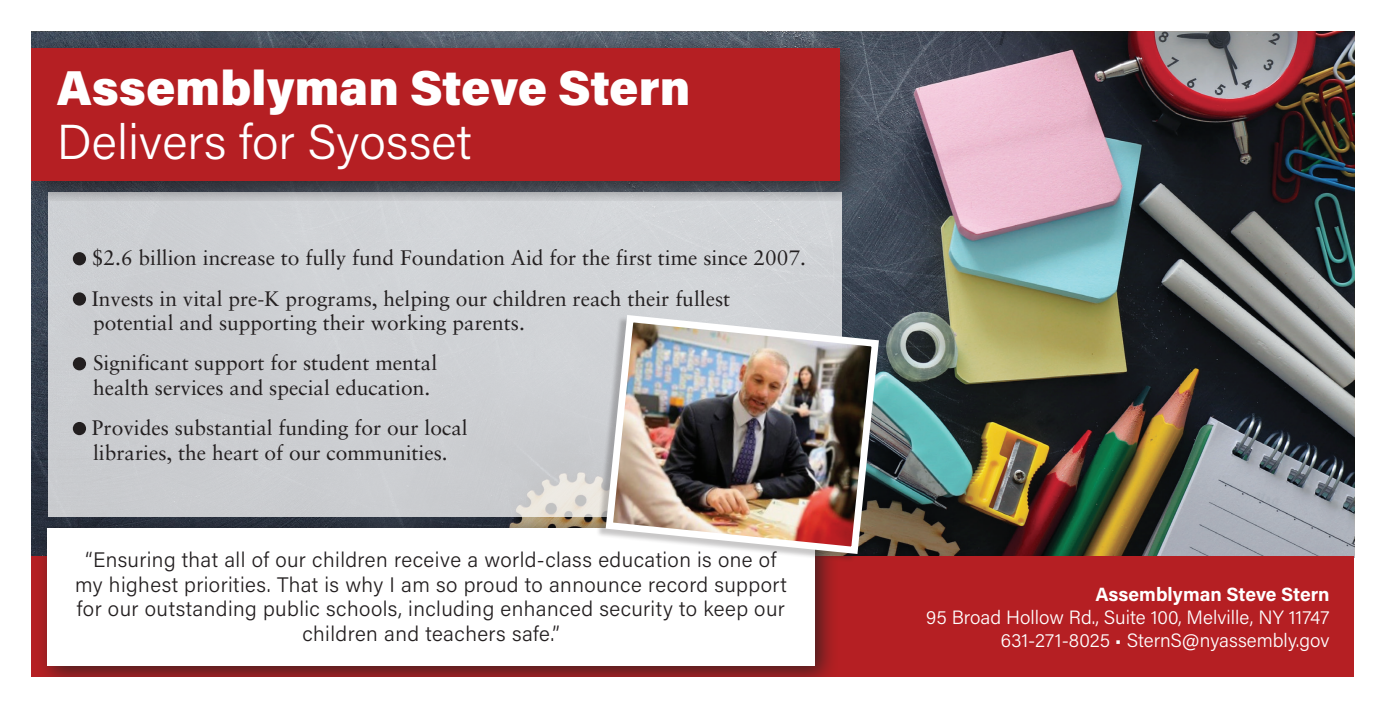
<style>
.page{position:relative;width:1386px;height:709px;background:#fff}
.page>*{position:absolute;margin:0;border:0;box-sizing:border-box;transform-origin:0 0}
.t1{font:900 49px "Acumin Pro";color:#fff}
.t2{font:300 49px "Acumin Pro";color:#fff}
.t3{font:21px/40.2px "Sabon LT Pro";color:#231f20}
.t4{font:300 21px/24.5px "Acumin Pro";letter-spacing:.02em;color:#231f20;text-align:center}
.t5{font:300 19.25px/23.1px "Acumin Pro";color:#fff;text-align:right}
.t6{font:700 19.25px "Acumin Pro";color:#fff}
</style>
<div class="page">
<img style="left:32px;top:32px;width:1322px;height:524px">
<div style="left:48px;top:192px;width:794px;height:325px;background:#cdd0d3"></div>
<div style="left:73px;top:252px;width:13px;height:13px;background:#231f20;border-radius:50%"></div>
<div style="left:73px;top:292px;width:13px;height:14px;background:#231f20;border-radius:50%"></div>
<div style="left:73px;top:357px;width:13px;height:13px;background:#231f20;border-radius:50%"></div>
<div style="left:73px;top:422px;width:13px;height:13px;background:#231f20;border-radius:50%"></div>
<div style="left:32px;top:35px;width:834px;height:165px;background:#231f20;opacity:.75"></div>
<div style="left:32px;top:49px;width:808px;height:132px;background:#b51f23"></div>
<div style="left:32px;top:556px;width:1322px;height:121px;background:#b51f23"></div>
<div style="left:35px;top:515px;width:805px;height:174px;background:#231f20;opacity:.75"></div>
<div style="left:47px;top:528px;width:768px;height:137px;background:#fff"></div>
<div style="left:596px;top:316px;width:280px;height:246px;background:#231f20;opacity:.25"></div>
<img style="left:602px;top:311px;width:281px;height:247px">
<div style="left:0;top:677px;width:1386px;height:32px;background:#fff"></div>
<h1 class="t1" style="left:57px;top:53px;width:635px">Assemblyman Steve Stern</h1>
<h1 class="t2" style="left:57px;top:108px;width:417px">Delivers for Syosset</h1>
<p class="t3" style="left:92px;top:237px;width:716px">$2.6 billion increase to fully fund Foundation Aid for the first time since 2007.<br>Invests in vital pre-K programs, helping our children reach their fullest</p>
<p class="t3" style="left:93px;top:302px;width:433px">potential and supporting their working parents.<br>Significant support for student mental</p>
<p class="t3" style="left:92px;top:367px;width:377px">health services and special education.<br>Provides substantial funding for our local</p>
<p class="t3" style="left:93px;top:432px;width:356px">libraries, the heart of our communities.</p>
<p class="t4" style="left:75px;top:547px;width:713px">“Ensuring that all of our children receive a world-class education is one of my highest priorities. That is why I am so proud to announce record support for our outstanding public schools, including enhanced security to keep our children and teachers safe.”</p>
<p class="t6" style="left:1095px;top:580px;width:236px">Assemblyman Steve Stern</p>
<p class="t5" style="left:926px;top:605px;width:405px">95 Broad Hollow Rd., Suite 100, Melville, NY 11747<br>631-271-8025 • SternS@nyassembly.gov</p>
</div>
